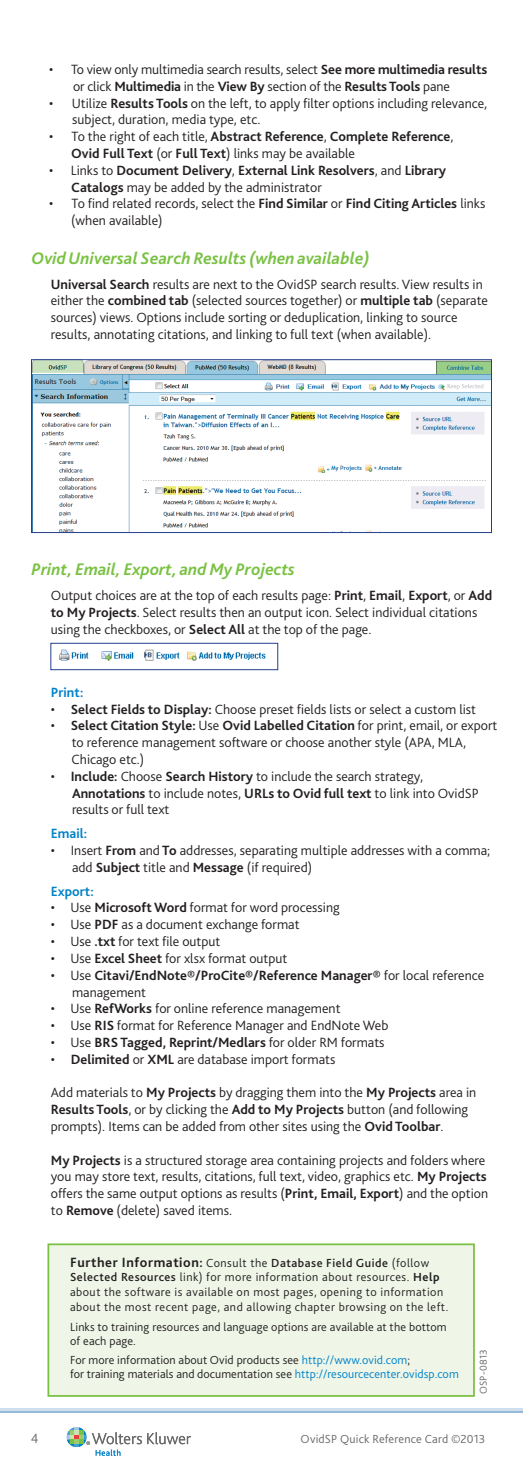
<style>
.page{position:relative;width:523px;height:1475px;background:#fff}
.page>*{position:absolute;margin:0;border:0;box-sizing:border-box;transform-origin:0 0}
.t1{font:italic 700 17.5px "Bliss 2";color:#79c142}
.t2{font:300 14px/16.8px "Bliss 2";color:#231f20}
.t3{font:700 14px/16.8px "Bliss 2";color:#231f20}
.t4{font:700 14px "Bliss 2";letter-spacing:.04em;color:#231f20}
.t5{font:700 14px "Bliss 2";color:#0082c8}
.t6{font:300 14px "Bliss 2";color:#69696c}
.t7{font:300 12.25px/14.7px "Bliss 2";letter-spacing:.01em;color:#231f20}
.t8{font:300 12.25px/14.7px "Bliss 2";letter-spacing:.04em;color:#231f20}
.t9{font:300 12.25px "Bliss 2";letter-spacing:.01em;color:#69696c}
.t10{font:300 10.5px "Bliss 2";letter-spacing:.02em;color:#69696c}
.s1{font-weight:700}
.s2{font-weight:300}
.s3{font-weight:300;font-size:12.25px}
.s4{font-weight:500;font-size:12.25px}
.s5{font-weight:500}
.s6{color:#0082c8}
</style>
<div class="page">
<svg style="left:0;top:1410px;width:523px;height:2px"></svg>
<svg style="left:0;top:1408px;width:523px;height:2px"></svg>
<svg style="left:67px;top:1427px;width:124px;height:28px"></svg>
<img style="left:33px;top:361px;width:457px;height:169px">
<div style="left:31px;top:359px;width:461px;height:173px;border:1px solid #253f8e"></div>
<img style="left:59px;top:649px;width:207px;height:12px">
<div style="left:51px;top:643px;width:227px;height:27px;border:1px solid #253f8e"></div>
<div style="left:47px;top:1243px;width:428px;height:153px;background:#eff6e8;border:2px solid #79c142"></div>
<p class="t2" style="left:49px;top:60px;width:440px">• To view only multimedia search results, select <span class="s1">See more multimedia results</span></p>
<p class="t2" style="left:73px;top:77px;width:378px">or click <span class="s1">Multimedia</span> in the <span class="s1">View By</span> section of the <span class="s1">Results Tools</span> pane</p>
<p class="t2" style="left:72px;top:94px;width:416px;text-indent:-23px">• Utilize <span class="s1">Results Tools</span> on the left, to apply filter options including relevance, subject, duration, media type, etc.</p>
<p class="t3" style="left:71px;top:128px;width:384px;text-indent:-22px"><span class="s2">• To the right of each title,</span> Abstract Reference<span class="s2">,</span> Complete Reference<span class="s2">,<br></span>Ovid Full Text <span class="s2">(or</span> Full Text<span class="s2">) links may be available</span></p>
<p class="t3" style="left:71px;top:161px;width:376px;text-indent:-22px"><span class="s2">• Links to</span> Document Delivery<span class="s2">,</span> External Link Resolvers<span class="s2">, and</span> Library<br>Catalogs <span class="s2">may be added by the administrator</span></p>
<p class="t2" style="left:49px;top:195px;width:438px">• To find related records, select the <span class="s1">Find Similar</span> or <span class="s1">Find Citing Articles</span> links</p>
<p class="t2" style="left:71px;top:212px;width:93px">(when available)</p>
<p class="t1" style="left:32px;top:247px;width:339px">Ovid Universal Search Results (when available)</p>
<p class="t2" style="left:51px;top:275px;width:439px"><span class="s1">Universal Search</span> results are next to the OvidSP search results. View results in either the <span class="s1">combined tab</span> (selected sources together) or <span class="s1">multiple tab</span> (separate sources) views. Options include sorting or deduplication, linking to source results, annotating citations, and linking to full text (when available).</p>
<p class="t1" style="left:32px;top:558px;width:265px">Print, Email, Export, and My Projects</p>
<p class="t2" style="left:51px;top:586px;width:443px">Output choices are at the top of each results page: <span class="s1">Print</span>, <span class="s1">Email</span>, <span class="s1">Export</span>, or <span class="s1">Add to My Projects</span>. Select results then an output icon. Select individual citations using the checkboxes, or <span class="s1">Select All</span> at the top of the page.</p>
<p class="t5" style="left:51px;top:683px;width:34px">Print:</p>
<p class="t2" style="left:51px;top:700px;width:427px">• <span class="s1">Select Fields to Display:</span> Choose preset fields lists or select a custom list</p>
<p class="t2" style="left:72px;top:717px;width:427px;text-indent:-21px">• <span class="s1">Select Citation Style:</span> Use <span class="s1">Ovid Labelled Citation</span> for print, email, or export to reference management software or choose another style (APA, MLA,</p>
<p class="t2" style="left:72px;top:750px;width:74px">Chicago etc.)</p>
<p class="t2" style="left:72px;top:767px;width:408px;text-indent:-21px">• <span class="s1">Include:</span> Choose <span class="s1">Search History</span> to include the search strategy,<br><span class="s1">Annotations</span> to include notes, <span class="s1">URLs to Ovid full text</span> to link into OvidSP</p>
<p class="t2" style="left:72px;top:801px;width:99px">results or full text</p>
<p class="t5" style="left:51px;top:824px;width:38px">Email:</p>
<p class="t2" style="left:51px;top:841px;width:441px">• Insert <span class="s1">From</span> and <span class="s1">To</span> addresses, separating multiple addresses with a comma;</p>
<p class="t2" style="left:72px;top:858px;width:242px">add <span class="s1">Subject</span> title and <span class="s1">Message</span> (if required)</p>
<p class="t5" style="left:51px;top:882px;width:44px">Export:</p>
<p class="t2" style="left:51px;top:899px;width:290px">• Use <span class="s1">Microsoft Word</span> format for word processing</p>
<p class="t2" style="left:51px;top:915px;width:250px">• Use <span class="s1">PDF</span> as a document exchange format</p>
<p class="t2" style="left:51px;top:932px;width:171px">• Use <span class="s1">.txt</span> for text file output</p>
<p class="t2" style="left:51px;top:949px;width:238px">• Use <span class="s1">Excel Sheet</span> for xlsx format output</p>
<p class="t3" style="left:51px;top:966px;width:435px"><span class="s2">• Use</span> Citavi/EndNote®/ProCite®/Reference Manager® <span class="s2">for local reference</span></p>
<p class="t2" style="left:72px;top:983px;width:75px">management</p>
<p class="t2" style="left:51px;top:999px;width:291px">• Use <span class="s1">RefWorks</span> for online reference management</p>
<p class="t2" style="left:51px;top:1016px;width:339px">• Use <span class="s1">RIS</span> format for Reference Manager and EndNote Web</p>
<p class="t3" style="left:51px;top:1033px;width:335px"><span class="s2">• Use</span> BRS Tagged, Reprint/Medlars <span class="s2">for older RM formats</span></p>
<p class="t2" style="left:51px;top:1050px;width:286px">• <span class="s1">Delimited</span> or <span class="s1">XML</span> are database import formats</p>
<p class="t2" style="left:51px;top:1083px;width:427px">Add materials to <span class="s1">My Projects</span> by dragging them into the <span class="s1">My Projects</span> area in<br><span class="s1">Results Tools</span>, or by clicking the <span class="s1">Add to My Projects</span> button (and following prompts). Items can be added from other sites using the <span class="s1">Ovid Toolbar</span>.</p>
<p class="t2" style="left:51px;top:1151px;width:439px"><span class="s1">My Projects</span> is a structured storage area containing projects and folders where you may store text, results, citations, full text, video, graphics etc. <span class="s1">My Projects </span>offers the same output options as results (<span class="s1">Print, Email, Export</span>) and the option to <span class="s1">Remove</span> (delete) saved items.</p>
<p class="t4" style="left:70px;top:1253px;width:361px">Further Information: <span class="s3">Consult the</span> <span class="s4">Database Field Guide</span> <span class="s3">(follow</span></p>
<p class="t8" style="left:70px;top:1269px;width:380px"><span class="s5">Selected Resources</span> link) for more information about resources. <span class="s1">Help </span>about the software is available on most pages, opening to information about the most recent page, and allowing chapter browsing on the left.</p>
<p class="t7" style="left:70px;top:1318px;width:378px">Links to training resources and language options are available at the bottom of each page.</p>
<p class="t7" style="left:70px;top:1351px;width:390px">For more information about Ovid products see <span class="s6">http://www.ovid.com</span>;<br>for training materials and documentation see <span class="s6">http://resourcecenter.ovidsp.com</span></p>
<p class="t10" style="left:477px;top:1393px;width:47px;rotate:-90deg">OSP-0813</p>
<p class="t6" style="left:31px;top:1429px;width:9px">4</p>
<p class="t9" style="left:301px;top:1430px;width:186px">OvidSP Quick Reference Card ©2013</p>
</div>
